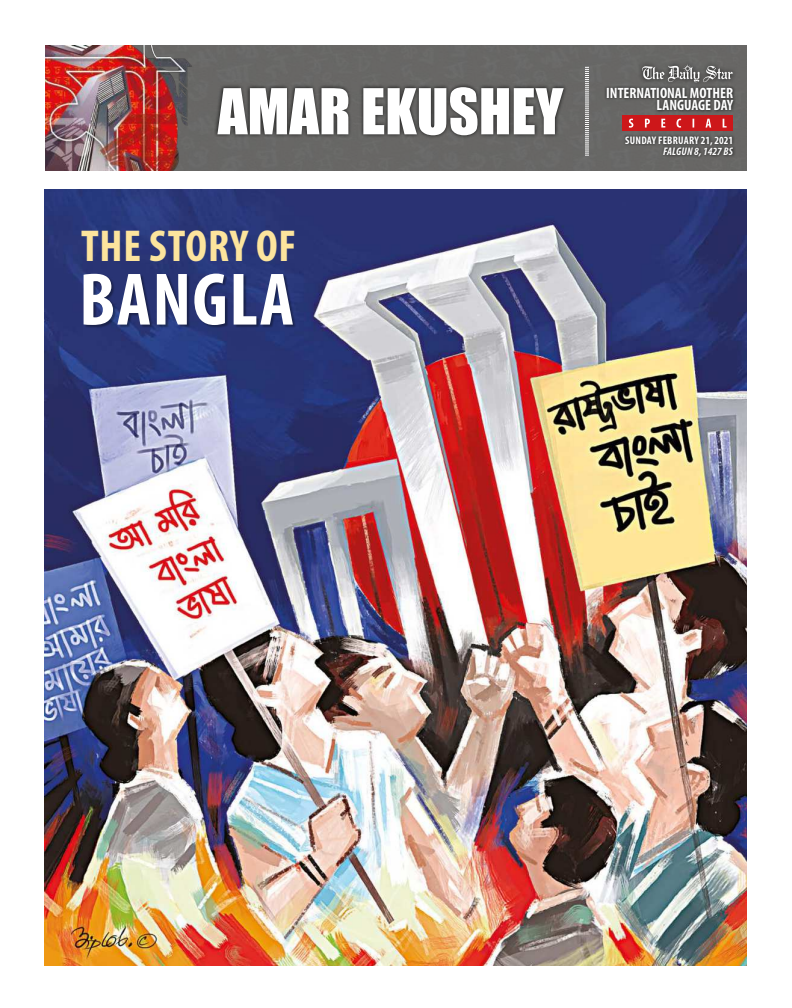
<style>
.page{position:relative;width:792px;height:1008px;background:#fff}
.page>*{position:absolute;margin:0;border:0;box-sizing:border-box;transform-origin:0 0}
.t1{font:700 condensed 75px "Myriad Pro";letter-spacing:.02em;color:#fff}
.t2{font:700 condensed 44.9px "Myriad Pro";letter-spacing:.02em;color:#fce49d}
.t3{font:700 condensed 15px/12px "Myriad Pro";color:#fff;text-align:right}
.t4{font:700 condensed 11px "Myriad Pro";letter-spacing:.02em;color:#fff}
.t5{font:italic 700 condensed 11px "Myriad Pro";color:#fff}
</style>
<div class="page">
<img style="left:45px;top:189px;width:702px;height:776px">
<div style="left:84px;top:274px;width:213px;height:55px;background:#000;opacity:.35"></div>
<div style="left:193px;top:45px;width:554px;height:126px;background:#686765"></div>
<img style="left:45px;top:45px;width:148px;height:126px">
<div style="left:622px;top:115px;width:111px;height:16px;background:#cd171a"></div>
<svg style="left:629px;top:119px;width:98px;height:9px"></svg>
<div style="left:604px;top:85px;width:132px;height:28px;background:#000;opacity:.75"></div>
<div style="left:637px;top:60px;width:101px;height:27px;background:#666664"></div>
<svg style="left:642px;top:64px;width:91px;height:19px"></svg>
<div style="left:623px;top:133px;width:113px;height:26px;background:#000;opacity:.75"></div>
<svg style="left:585px;top:67px;width:4px;height:89px"></svg>
<div style="left:214px;top:83px;width:354px;height:56px;background:#000;opacity:.75"></div>
<svg style="left:217px;top:87px;width:347px;height:48px"></svg>
<h2 class="t2" style="left:81px;top:230px;width:217px">THE STORY OF</h2>
<h1 class="t1" style="left:79px;top:272px;width:216px">BANGLA</h1>
<p class="t3" style="left:606px;top:88px;width:128px">INTERNATIONAL MOTHER<br>LANGUAGE DAY</p>
<p class="t4" style="left:625px;top:136px;width:109px">SUNDAY FEBRUARY 21, 2021</p>
<p class="t5" style="left:663px;top:147px;width:71px">FALGUN 8, 1427 BS</p>
</div>
